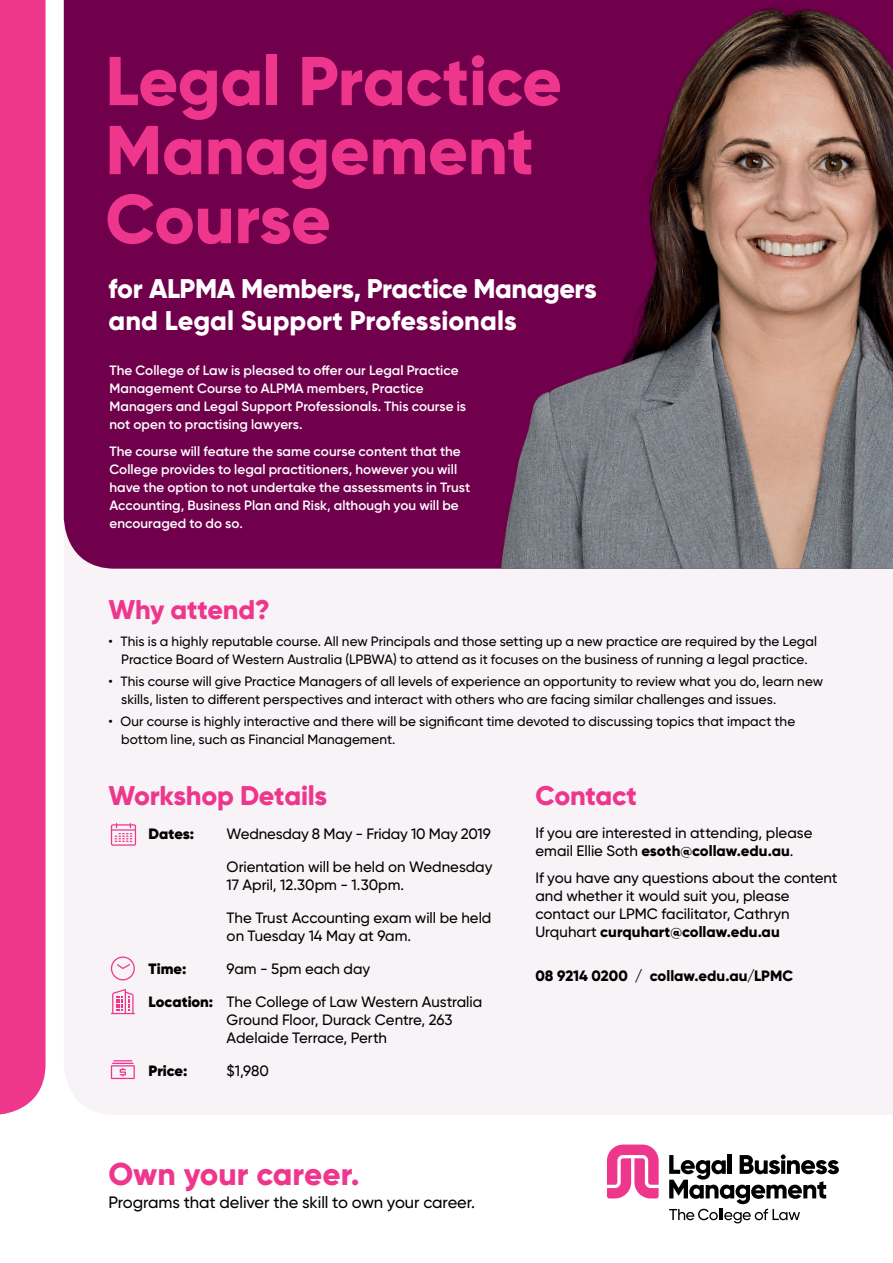
<style>
.page{position:relative;width:893px;height:1263px;background:#fff}
.page>*{position:absolute;margin:0;border:0;box-sizing:border-box;transform-origin:0 0}
.t1{font:800 69px/69px "Gilroy";letter-spacing:-.005em;color:#ee368d}
.t2{font:800 31.5px "Gilroy";color:#ee368d}
.t3{font:800 27px/32.4px "Gilroy";letter-spacing:-.005em;color:#fff}
.t4{font:800 27px "Gilroy";letter-spacing:-.01em;color:#ee368d}
.t5{font:500 16.5px "Gilroy";letter-spacing:-.005em;color:#000}
.t6{font:500 15px/18px "Gilroy";color:#000}
.t7{font:800 15px "Gilroy";color:#000}
.t8{font:900 15px "Gilroy";color:#000}
.t9{font:500 13.5px/18px "Gilroy";letter-spacing:.005em;color:#000}
.t10{font:600 13.5px/18px "Gilroy";color:#fff}
.s1{font-weight:800}
.s2{font-weight:900}
</style>
<div class="page">
<div style="left:64px;top:569px;width:829px;height:546px;background:#f8f3f6"></div>
<div style="left:64px;top:0;width:385px;height:569px;background:#71004c"></div>
<img style="left:449px;top:0;width:444px;height:569px">
<div style="left:0;top:0;width:46px;height:1115px;background:#ee368d"></div>
<svg style="left:607px;top:1144px;width:52px;height:54px"></svg>
<svg style="left:669px;top:1154px;width:170px;height:69px"></svg>
<svg style="left:111px;top:989px;width:24px;height:25px"></svg>
<svg style="left:111px;top:823px;width:25px;height:23px"></svg>
<svg style="left:111px;top:1060px;width:24px;height:19px"></svg>
<svg style="left:111px;top:956px;width:24px;height:24px"></svg>
<h1 class="t1" style="left:105px;top:46px;width:458px">Legal Practice<br>Management<br>Course</h1>
<h3 class="t3" style="left:108px;top:272px;width:490px">for ALPMA Members, Practice Managers and Legal Support Professionals</h3>
<p class="t10" style="left:109px;top:361px;width:358px">The College of Law is pleased to offer our Legal Practice Management Course to ALPMA members, Practice Managers and Legal Support Professionals. This course is not open to practising lawyers.</p>
<p class="t10" style="left:109px;top:442px;width:362px">The course will feature the same course content that the College provides to legal practitioners, however you will have the option to not undertake the assessments in Trust Accounting, Business Plan and Risk, although you will be encouraged to do so.</p>
<h3 class="t4" style="left:108px;top:593px;width:163px">Why attend?</h3>
<p class="t9" style="left:108px;top:632px;width:710px;text-align:center">• This is a highly reputable course. All new Principals and those setting up a new practice are required by the Legal<br>Practice Board of Western Australia (LPBWA) to attend as it focuses on the business of running a legal practice.</p>
<p class="t9" style="left:121px;top:672px;width:703px;text-indent:-13px">• This course will give Practice Managers of all levels of experience an opportunity to review what you do, learn new skills, listen to different perspectives and interact with others who are facing similar challenges and issues.</p>
<p class="t9" style="left:121px;top:712px;width:675px;text-indent:-13px">• Our course is highly interactive and there will be significant time devoted to discussing topics that impact the bottom line, such as Financial Management.</p>
<h3 class="t4" style="left:108px;top:778px;width:220px">Workshop Details</h3>
<h3 class="t4" style="left:535px;top:778px;width:103px">Contact</h3>
<p class="t8" style="left:149px;top:824px;width:47px">Dates:</p>
<p class="t6" style="left:227px;top:817px;width:267px;line-height:32.8px">Wednesday 8 May - Friday 10 May 2019<br>Orientation will be held on Wednesday</p>
<p class="t6" style="left:227px;top:868px;width:266px;line-height:32.8px">17 April, 12.30pm - 1.30pm.<br>The Trust Accounting exam will be held</p>
<p class="t6" style="left:227px;top:926px;width:186px">on Tuesday 14 May at 9am.</p>
<p class="t8" style="left:149px;top:959px;width:39px">Time:</p>
<p class="t6" style="left:535px;top:824px;width:278px">If you are interested in attending, please email Ellie Soth <span class="s1">esoth@collaw.edu.au</span>.</p>
<p class="t6" style="left:535px;top:868px;width:304px">If you have any questions about the content and whether it would suit you, please contact our LPMC facilitator, Cathryn Urquhart <span class="s1">curquhart@collaw.edu.au</span></p>
<p class="t7" style="left:535px;top:966px;width:259px">08 9214 0200 / collaw.edu.au/LPMC</p>
<p class="t6" style="left:149px;top:952px;width:335px;line-height:32.8px;text-indent:78px">9am - 5pm each day<br><span class="s2">Location:</span> The College of Law Western Australia</p>
<p class="t6" style="left:227px;top:1010px;width:228px">Ground Floor, Durack Centre, 263<br>Adelaide Terrace, Perth</p>
<p class="t8" style="left:149px;top:1061px;width:40px">Price:</p>
<p class="t6" style="left:227px;top:1061px;width:44px">$1,980</p>
<h2 class="t2" style="left:108px;top:1154px;width:253px">Own your career.</h2>
<p class="t5" style="left:108px;top:1192px;width:368px">Programs that deliver the skill to own your career.</p>
</div>
